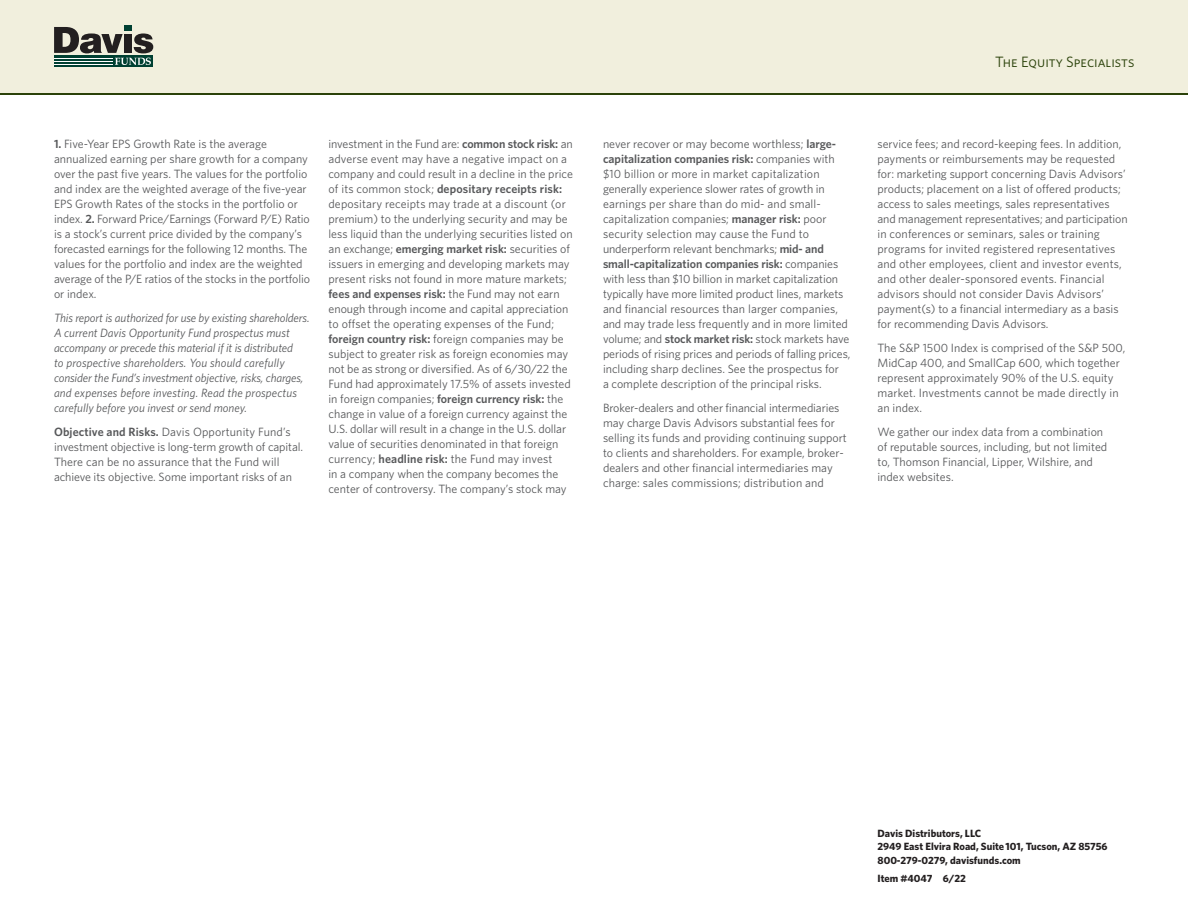
<style>
.page{position:relative;width:1188px;height:918px;background:#fff}
.page>*{position:absolute;margin:0;border:0;box-sizing:border-box;transform-origin:0 0}
.t1{font:15px "Whitney";color:#2b420a}
.Footnote_first{font:12px/15px "Whitney";color:#57585a}
.Footnote_first-2{font:italic 12px/15px "Whitney";letter-spacing:-.01em;color:#57585a}
.t2{font:700 10.5px/13.5px "Whitney";color:#231f20}
.s1{font-weight:600}
</style>
<div class="page">
<div style="left:0;top:0;width:1188px;height:94px;background:#f1efdd"></div>
<hr style="left:0;top:94px;width:1188px;height:1px;background:#2b420a">
<div style="left:124px;top:25px;width:8px;height:6px;background:#004032"></div>
<div style="left:54px;top:56px;width:99px;height:11px;background:#004032"></div>
<svg style="left:54px;top:27px;width:99px;height:38px"></svg>
<hr style="left:54px;top:58px;width:59px;height:1px;background:#fff">
<hr style="left:54px;top:61px;width:59px;height:1px;background:#fff">
<hr style="left:54px;top:64px;width:59px;height:1px;background:#fff">
<p class="t1" style="left:995px;top:52px;width:141px">The Equity Specialists</p>
<p class="Footnote_first" style="left:54px;top:136px;width:258px"><span class="s1">1.</span> Five-Year EPS Growth Rate is the average annualized earning per share growth for a company over the past five years. The values for the portfolio and index are the weighted average of the five-year EPS Growth Rates of the stocks in the portfolio or index. <span class="s1">2.</span> Forward Price/Earnings (Forward P/E) Ratio is a stock’s current price divided by the company’s forecasted earnings for the following 12 months. The values for the portfolio and index are the weighted average of the P/E ratios of the stocks in the portfolio or index.</p>
<p class="Footnote_first-2" style="left:54px;top:310px;width:257px">This report is authorized for use by existing shareholders.<br>A current Davis Opportunity Fund prospectus must accompany or precede this material if it is distributed<br>to prospective shareholders. You should carefully consider the Fund’s investment objective, risks, charges, and expenses before investing. Read the prospectus carefully before you invest or send money.</p>
<p class="Footnote_first" style="left:54px;top:424px;width:251px"><span class="s1">Objective and Risks.</span> Davis Opportunity Fund’s investment objective is long-term growth of capital.<br>There can be no assurance that the Fund will achieve its objective. Some important risks of an</p>
<p class="Footnote_first" style="left:328px;top:136px;width:246px">investment in the Fund are: <span class="s1">common stock risk:</span> an adverse event may have a negative impact on a company and could result in a decline in the price of its common stock; <span class="s1">depositary receipts risk: </span>depositary receipts may trade at a discount (or premium) to the underlying security and may be less liquid than the underlying securities listed on an exchange; <span class="s1">emerging market risk:</span> securities of issuers in emerging and developing markets may present risks not found in more mature markets; <span class="s1">fees and expenses risk:</span> the Fund may not earn enough through income and capital appreciation to offset the operating expenses of the Fund; <span class="s1">foreign country risk:</span> foreign companies may be subject to greater risk as foreign economies may not be as strong or diversified. As of 6/30/22 the Fund had approximately 17.5% of assets invested in foreign companies; <span class="s1">foreign currency risk:</span> the change in value of a foreign currency against the U.S. dollar will result in a change in the U.S. dollar value of securities denominated in that foreign currency; <span class="s1">headline risk:</span> the Fund may invest<br>in a company when the company becomes the center of controversy. The company’s stock may</p>
<p class="Footnote_first" style="left:603px;top:136px;width:249px">never recover or may become worthless; <span class="s1">large&shy;capitalization companies risk:</span> companies with $10 billion or more in market capitalization generally experience slower rates of growth in earnings per share than do mid- and small&shy;capitalization companies; <span class="s1">manager risk:</span> poor security selection may cause the Fund to underperform relevant benchmarks; <span class="s1">mid- and small-capitalization companies risk:</span> companies with less than $10 billion in market capitalization typically have more limited product lines, markets and financial resources than larger companies, and may trade less frequently and in more limited volume; and <span class="s1">stock market risk:</span> stock markets have periods of rising prices and periods of falling prices, including sharp declines. See the prospectus for<br>a complete description of the principal risks.</p>
<p class="Footnote_first" style="left:603px;top:400px;width:245px">Broker-dealers and other financial intermediaries may charge Davis Advisors substantial fees for selling its funds and providing continuing support to clients and shareholders. For example, broker&shy;dealers and other financial intermediaries may charge: sales commissions; distribution and</p>
<p class="Footnote_first" style="left:878px;top:136px;width:252px">service fees; and record-keeping fees. In addition, payments or reimbursements may be requested for: marketing support concerning Davis Advisors’ products; placement on a list of offered products; access to sales meetings, sales representatives and management representatives; and participation in conferences or seminars, sales or training programs for invited registered representatives and other employees, client and investor events, and other dealer-sponsored events. Financial advisors should not consider Davis Advisors’ payment(s) to a financial intermediary as a basis for recommending Davis Advisors.</p>
<p class="Footnote_first" style="left:878px;top:340px;width:249px">The S&amp;P 1500 Index is comprised of the S&amp;P 500, MidCap 400, and SmallCap 600, which together represent approximately 90% of the U.S. equity market. Investments cannot be made directly in an index.</p>
<p class="Footnote_first" style="left:878px;top:424px;width:231px">We gather our index data from a combination of reputable sources, including, but not limited to, Thomson Financial, Lipper, Wilshire, and index websites.</p>
<p class="t2" style="left:878px;top:826px;width:232px">Davis Distributors, LLC<br>2949 East Elvira Road, Suite 101, Tucson, AZ 85756<br>800-279-0279, davisfunds.com</p>
<p class="t2" style="left:878px;top:871px;width:90px">Item #4047 6/22</p>
</div>
